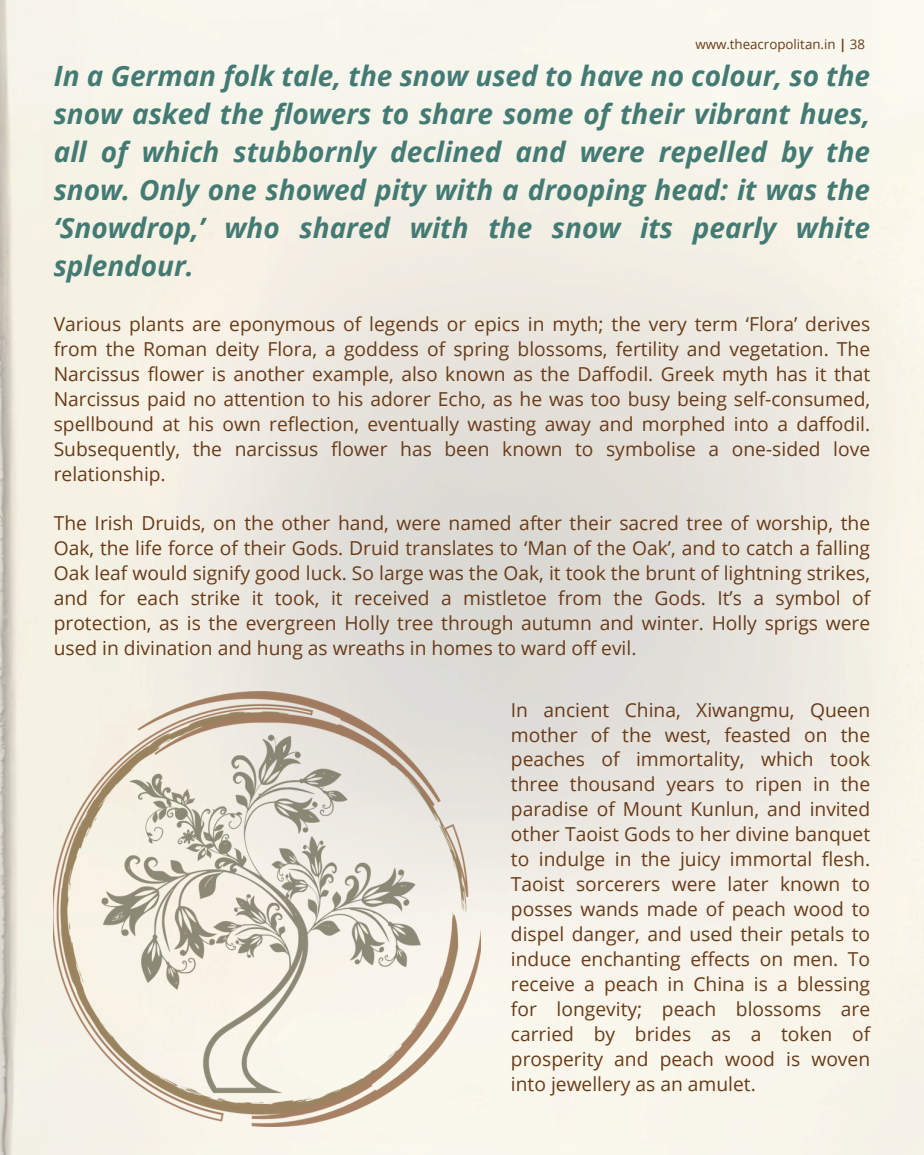
<style>
.page{position:relative;width:924px;height:1155px;background:#fff}
.page>*{position:absolute;margin:0;border:0;box-sizing:border-box;transform-origin:0 0}
.t1{font:italic 700 28px/38.1px "Open Sans";color:#437b74;text-align:justify}
.t2{font:19.25px/25px "Open Sans";color:#693b18;text-align:justify}
.t3{font:13.3px "Open Sans";color:#693b18}
.s1{font-weight:700}
</style>
<div class="page">
<img style="left:0;top:0;width:924px;height:1155px">
<img style="left:54px;top:692px;width:426px;height:434px">
<p class="t3" style="left:695px;top:34px;width:171px">www.theacropolitan.in <span class="s1">|</span> 38</p>
<h2 class="t1" style="left:54px;top:56px;width:818px">In a German folk tale, the snow used to have no colour, so the snow asked the flowers to share some of their vibrant hues, all of which stubbornly declined and were repelled by the snow. Only one showed pity with a drooping head: it was the ‘Snowdrop,’ who shared with the snow its pearly white splendour.</h2>
<p class="t2" style="left:54px;top:311px;width:818px">Various plants are eponymous of legends or epics in myth; the very term ‘Flora’ derives from the Roman deity Flora, a goddess of spring blossoms, fertility and vegetation. The Narcissus flower is another example, also known as the Daffodil. Greek myth has it that Narcissus paid no attention to his adorer Echo, as he was too busy being self-consumed, spellbound at his own reflection, eventually wasting away and morphed into a daffodil.<br>Subsequently, the narcissus flower has been known to symbolise a one-sided love relationship.</p>
<h1 class="t2" style="left:54px;top:510px;width:818px">The Irish Druids, on the other hand, were named after their sacred tree of worship, the Oak, the life force of their Gods. Druid translates to ‘Man of the Oak’, and to catch a falling Oak leaf would signify good luck. So large was the Oak, it took the brunt of lightning strikes, and for each strike it took, it received a mistletoe from the Gods. It’s a symbol of protection, as is the evergreen Holly tree through autumn and winter. Holly sprigs were used in divination and hung as wreaths in homes to ward off evil.</h1>
<h2 class="t2" style="left:511px;top:697px;width:361px">In ancient China, Xiwangmu, Queen mother of the west, feasted on the peaches of immortality, which took three thousand years to ripen in the paradise of Mount Kunlun, and invited other Taoist Gods to her divine banquet to indulge in the juicy immortal flesh.<br>Taoist sorcerers were later known to posses wands made of peach wood to dispel danger, and used their petals to induce enchanting effects on men. To receive a peach in China is a blessing for longevity; peach blossoms are carried by brides as a token of prosperity and peach wood is woven into jewellery as an amulet.</h2>
</div>
